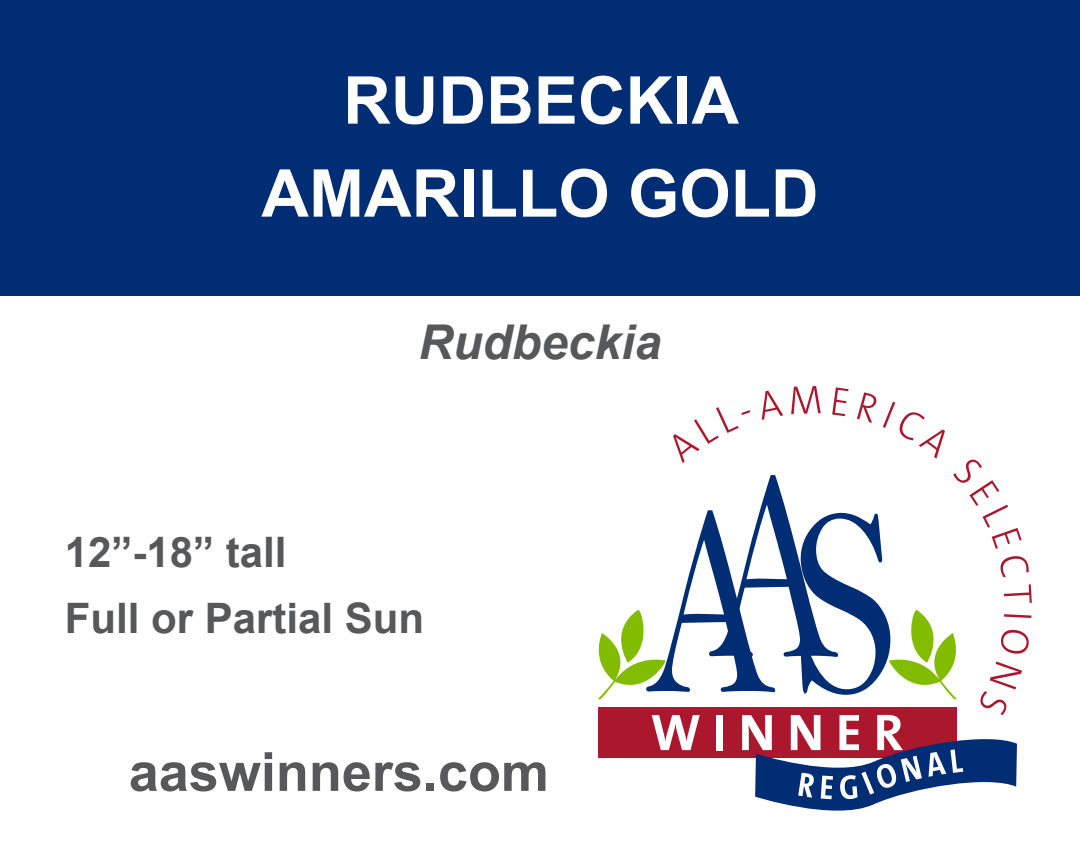
<style>
.page{position:relative;width:1080px;height:864px;background:#fff}
.page>*{position:absolute;margin:0;border:0;box-sizing:border-box;transform-origin:0 0}
.t1{font:700 66px/93px "Arial";color:#fff;text-align:center}
.t2{font:700 54px "Arial";color:#57585a}
.t3{font:italic 700 48px "Arial";color:#57585a}
.t4{font:700 42px/66px "Arial";color:#57585a}
</style>
<div class="page">
<div style="left:0;top:0;width:1080px;height:295px;background:#012d74"></div>
<svg style="left:598px;top:386px;width:434px;height:425px"></svg>
<h1 class="t1" style="left:261px;top:58px;width:559px">RUDBECKIA<br>AMARILLO GOLD</h1>
<p class="t3" style="left:419px;top:324px;width:244px">Rudbeckia</p>
<p class="t4" style="left:65px;top:522px;width:361px">12”-18” tall<br>Full or Partial Sun</p>
<p class="t2" style="left:129px;top:751px;width:422px">aaswinners.com</p>
</div>
